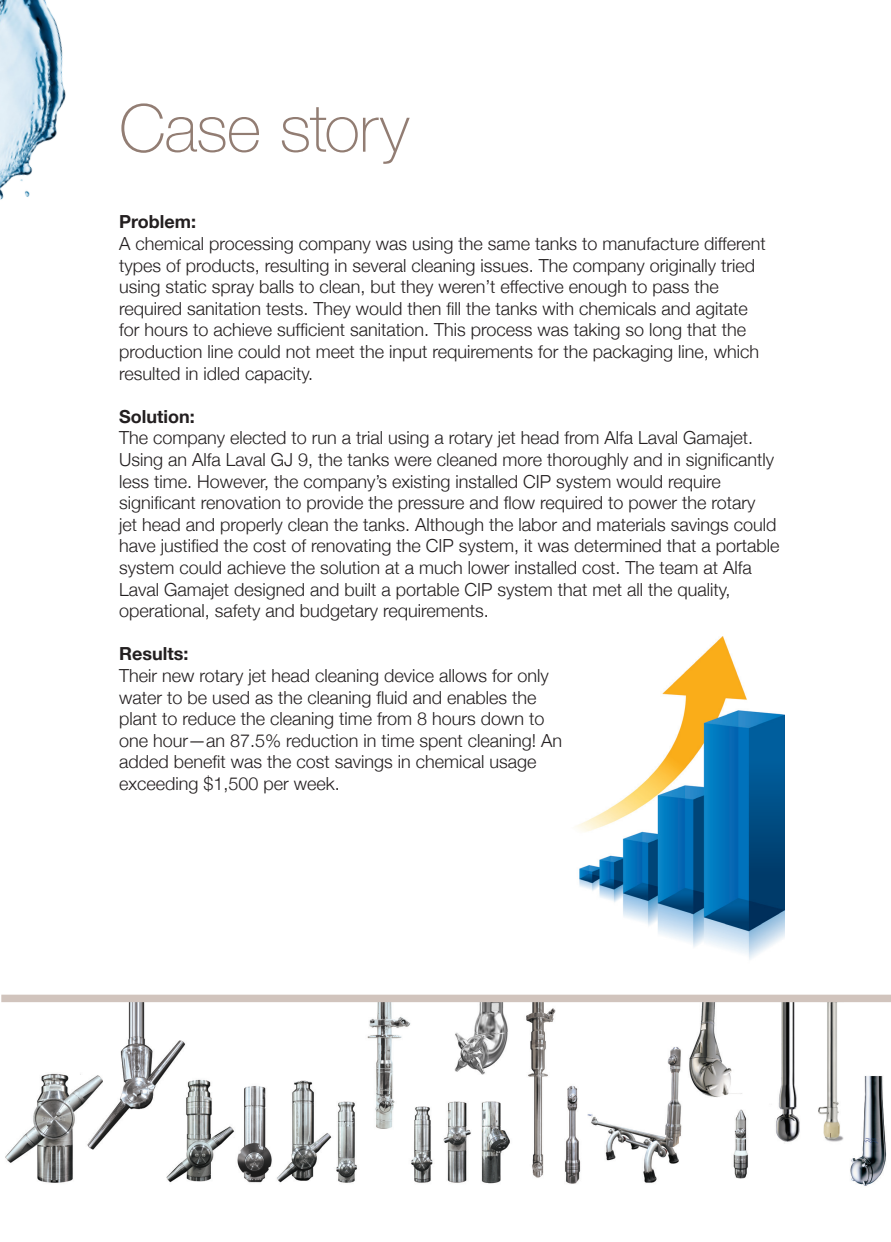
<style>
.page{position:relative;width:891px;height:1242px;background:#fff}
.page>*{position:absolute;margin:0;border:0;box-sizing:border-box;transform-origin:0 0}
.Head_1{font:100 66px "Helvetica Neue LT Std";letter-spacing:-.015em;color:#927d73}
.t1{font:300 18px/21.6px "Helvetica Neue";color:#231f20}
.t2{font:700 18px "Helvetica Neue";color:#231f20}
</style>
<div class="page">
<img style="left:2px;top:1002px;width:889px;height:184px">
<div style="left:1px;top:995px;width:890px;height:7px;background:#d1c4bd"></div>
<img style="left:576px;top:637px;width:208px;height:323px">
<img style="left:0;top:0;width:66px;height:200px">
<p class="Head_1" style="left:119px;top:91px;width:292px">Case story</p>
<p class="t2" style="left:119px;top:211px;width:78px">Problem:</p>
<p class="t1" style="left:119px;top:232px;width:648px">A chemical processing company was using the same tanks to manufacture different types of products, resulting in several cleaning issues. The company originally tried using static spray balls to clean, but they weren’t effective enough to pass the required sanitation tests. They would then fill the tanks with chemicals and agitate for hours to achieve sufficient sanitation. This process was taking so long that the production line could not meet the input requirements for the packaging line, which resulted in idled capacity.</p>
<p class="t2" style="left:119px;top:405px;width:77px">Solution:</p>
<p class="t1" style="left:119px;top:427px;width:662px">The company elected to run a trial using a rotary jet head from Alfa Laval Gamajet.<br>Using an Alfa Laval GJ 9, the tanks were cleaned more thoroughly and in significantly less time. However, the company’s existing installed CIP system would require significant renovation to provide the pressure and flow required to power the rotary<br>jet head and properly clean the tanks. Although the labor and materials savings could have justified the cost of renovating the CIP system, it was determined that a portable system could achieve the solution at a much lower installed cost. The team at Alfa Laval Gamajet designed and built a portable CIP system that met all the quality, operational, safety and budgetary requirements.</p>
<p class="t2" style="left:119px;top:643px;width:71px">Results:</p>
<p class="t1" style="left:119px;top:664px;width:445px">Their new rotary jet head cleaning device allows for only water to be used as the cleaning fluid and enables the plant to reduce the cleaning time from 8 hours down to one hour—an 87.5% reduction in time spent cleaning! An added benefit was the cost savings in chemical usage exceeding $1,500 per week.</p>
</div>
